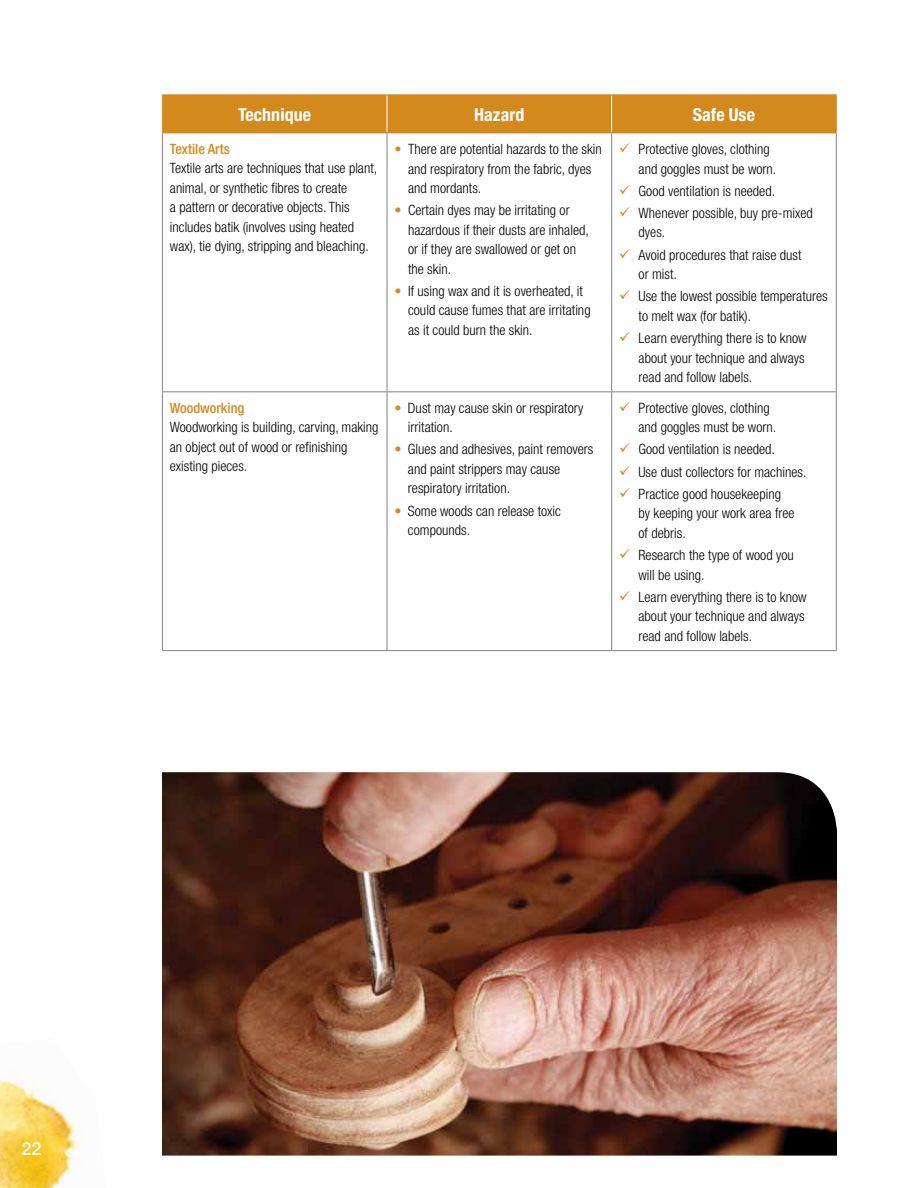
<style>
.page{position:relative;width:918px;height:1188px;background:#fff}
.page>*{position:absolute;margin:0;border:0;box-sizing:border-box;transform-origin:0 0}
.t1{font:700 condensed 18px "Helvetica Neue";color:#fff}
.t2{font:500 18px "Helvetica Neue";color:#fff}
.t3{font:300 condensed 14.25px/19.5px "Helvetica Neue";color:#000}
.t4{font:500 condensed 14.25px "Helvetica Neue";color:#d4891c}
.s1{color:#d4891c}
</style>
<div class="page">
<img style="left:0;top:1075px;width:86px;height:113px">
<div style="left:163px;top:95px;width:673px;height:37px;background:#d4891c"></div>
<hr style="left:387px;top:95px;width:1px;height:37px;background:#fff">
<hr style="left:611px;top:95px;width:1px;height:37px;background:#fff">
<hr style="left:387px;top:133px;width:1px;height:258px;background:#808285">
<hr style="left:611px;top:133px;width:1px;height:258px;background:#808285">
<hr style="left:162px;top:391px;width:225px;height:1px;background:#808285">
<hr style="left:387px;top:391px;width:225px;height:1px;background:#808285">
<hr style="left:387px;top:392px;width:1px;height:258px;background:#808285">
<hr style="left:612px;top:391px;width:225px;height:1px;background:#808285">
<hr style="left:611px;top:392px;width:1px;height:258px;background:#808285">
<hr style="left:162px;top:94px;width:225px;height:1px;background:#d4891c">
<hr style="left:387px;top:94px;width:225px;height:1px;background:#d4891c">
<hr style="left:612px;top:94px;width:225px;height:1px;background:#d4891c">
<hr style="left:162px;top:132px;width:225px;height:1px;background:#d4891c">
<hr style="left:387px;top:132px;width:225px;height:1px;background:#d4891c">
<hr style="left:612px;top:132px;width:225px;height:1px;background:#d4891c">
<hr style="left:162px;top:133px;width:1px;height:258px;background:#808285">
<hr style="left:836px;top:133px;width:1px;height:258px;background:#808285">
<hr style="left:162px;top:392px;width:1px;height:258px;background:#808285">
<hr style="left:836px;top:392px;width:1px;height:258px;background:#808285">
<hr style="left:162px;top:650px;width:225px;height:1px;background:#808285">
<hr style="left:387px;top:650px;width:225px;height:1px;background:#808285">
<hr style="left:612px;top:650px;width:225px;height:1px;background:#808285">
<hr style="left:162px;top:95px;width:1px;height:37px;background:#d4891c">
<hr style="left:836px;top:95px;width:1px;height:37px;background:#d4891c">
<img style="left:162px;top:772px;width:675px;height:384px">
<p class="t1" style="left:238px;top:103px;width:74px">Technique</p>
<p class="t1" style="left:474px;top:103px;width:52px">Hazard</p>
<p class="t1" style="left:693px;top:103px;width:64px">Safe Use</p>
<p class="t4" style="left:170px;top:140px;width:61px">Textile Arts</p>
<p class="t3" style="left:170px;top:159px;width:209px">Textile arts are techniques that use plant, animal, or synthetic fibres to create<br>a pattern or decorative objects. This includes batik (involves using heated wax), tie dying, stripping and bleaching.</p>
<p class="t3" style="left:408px;top:139px;width:195px;text-indent:-13px"><span class="s1">•</span> There are potential hazards to the skin and respiratory from the fabric, dyes and mordants.</p>
<p class="t3" style="left:408px;top:200px;width:182px;text-indent:-13px"><span class="s1">•</span> Certain dyes may be irritating or hazardous if their dusts are inhaled, or if they are swallowed or get on the skin.</p>
<p class="t3" style="left:408px;top:281px;width:184px;text-indent:-13px"><span class="s1">•</span> If using wax and it is overheated, it could cause fumes that are irritating as it could burn the skin.</p>
<p class="t4" style="left:170px;top:399px;width:76px">Woodworking</p>
<p class="t3" style="left:170px;top:417px;width:210px">Woodworking is building, carving, making an object out of wood or refinishing existing pieces.</p>
<p class="t3" style="left:408px;top:398px;width:177px;text-indent:-13px"><span class="s1">•</span> Dust may cause skin or respiratory irritation.</p>
<p class="t3" style="left:408px;top:440px;width:187px;text-indent:-13px"><span class="s1">•</span> Glues and adhesives, paint removers and paint strippers may cause respiratory irritation.</p>
<p class="t3" style="left:408px;top:501px;width:155px;text-indent:-13px"><span class="s1">•</span> Some woods can release toxic compounds.</p>
<p class="t3" style="left:639px;top:139px;width:139px">Protective gloves, clothing and goggles must be worn.</p>
<p class="t3" style="left:639px;top:179px;width:176px;line-height:22.2px">Good ventilation is needed.<br>Whenever possible, buy pre-mixed</p>
<p class="t3" style="left:639px;top:221px;width:165px;line-height:22.2px">dyes.<br>Avoid procedures that raise dust</p>
<p class="t3" style="left:639px;top:263px;width:191px;line-height:22.2px">or mist.<br>Use the lowest possible temperatures</p>
<p class="t3" style="left:639px;top:305px;width:170px;line-height:22.2px">to melt wax (for batik).<br>Learn everything there is to know</p>
<p class="t3" style="left:639px;top:348px;width:168px">about your technique and always read and follow labels.</p>
<p class="t3" style="left:639px;top:398px;width:139px">Protective gloves, clothing and goggles must be worn.</p>
<p class="t3" style="left:638px;top:438px;width:170px;line-height:22.2px">Good ventilation is needed.<br>Use dust collectors for machines.<br>Practice good housekeeping</p>
<p class="t3" style="left:638px;top:503px;width:158px">by keeping your work area free of debris.</p>
<p class="t3" style="left:638px;top:545px;width:157px">Research the type of wood you will be using.</p>
<p class="t3" style="left:638px;top:587px;width:170px">Learn everything there is to know about your technique and always read and follow labels.</p>
<p class="t2" style="left:22px;top:1138px;width:22px">22</p>
</div>
